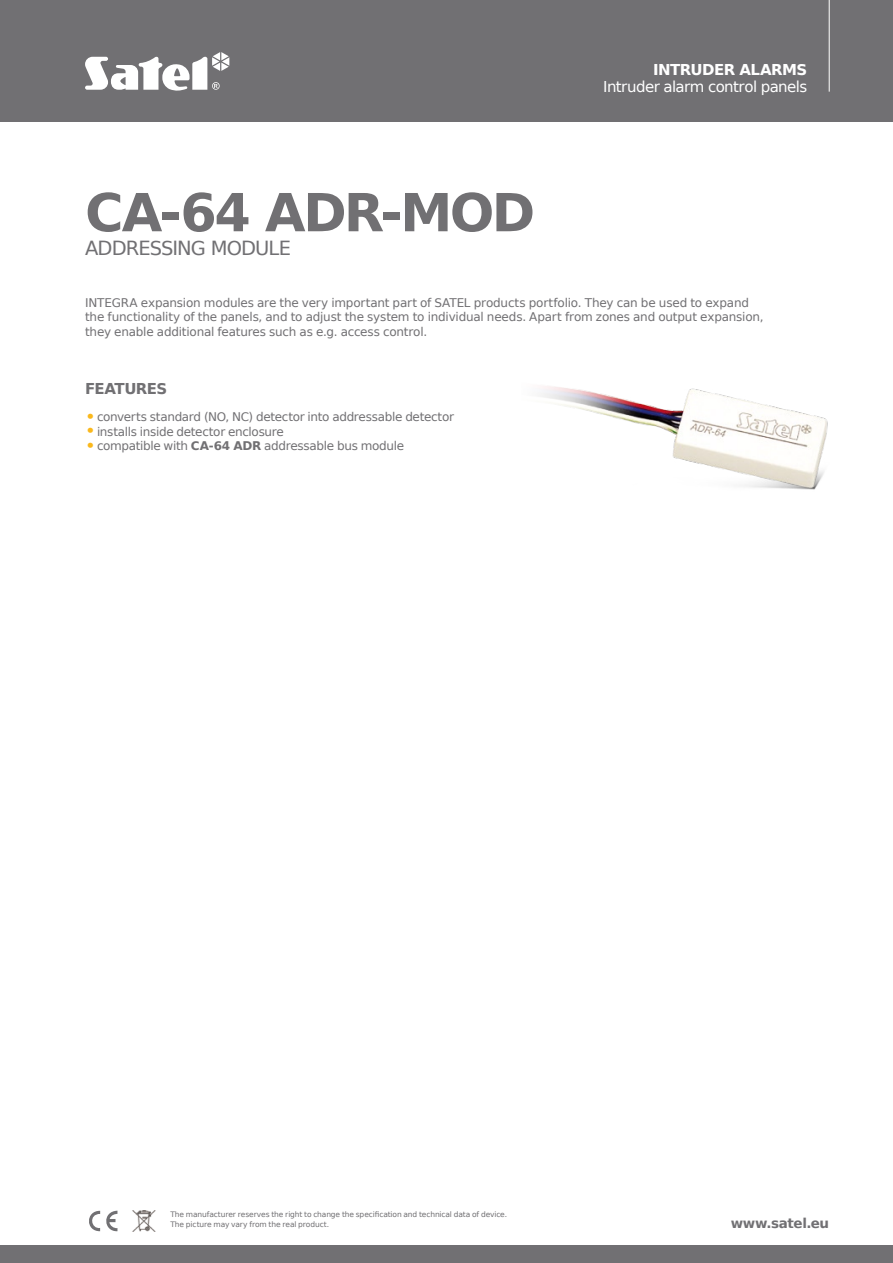
<style>
.page{position:relative;width:893px;height:1263px;background:#fff}
.page>*{position:absolute;margin:0;border:0;box-sizing:border-box;transform-origin:0 0}
.t1{font:700 52.5px "Prima Sans EU";letter-spacing:-.05em;color:#717073}
.t2{font:19.5px "Prima Sans EU";letter-spacing:-.05em;color:#717073}
.t3{font:15px "Prima Sans EU";letter-spacing:-.04em;color:#fff}
.t4{font:700 15px "Prima Sans EU";letter-spacing:-.035em;color:#fff}
.t5{font:700 15px "Prima Sans EU";letter-spacing:-.04em;color:#717073}
.t6{font:700 13.5px "Prima Sans EU";letter-spacing:-.03em;color:#717073}
.t7{font:12px/14.4px "Prima Sans EU";letter-spacing:-.02em;color:#717073}
.t8{font:7.5px/10.5px "Prima Sans EU";letter-spacing:-.015em;color:#717073}
.s1{font-size:18px;color:#fab81c}
.s2{font-weight:700}
</style>
<div class="page">
<div style="left:0;top:0;width:893px;height:121px;background:#717073"></div>
<svg style="left:85px;top:52px;width:144px;height:39px"></svg>
<hr style="left:829px;top:0;width:1px;height:92px;background:#fff">
<img style="left:132px;top:1210px;width:24px;height:22px">
<svg style="left:89px;top:1210px;width:28px;height:22px"></svg>
<div style="left:0;top:1245px;width:893px;height:18px;background:#717073"></div>
<img style="left:540px;top:386px;width:288px;height:104px">
<h1 class="t1" style="left:85px;top:176px;width:452px">CA-64 ADR-MOD</h1>
<h2 class="t2" style="left:85px;top:234px;width:208px">Addressing module</h2>
<p class="t4" style="left:653px;top:59px;width:156px">INTRUDER ALARMS</p>
<p class="t3" style="left:603px;top:76px;width:206px">intruder alarm control panels</p>
<p class="t7" style="left:85px;top:295px;width:680px">INTEGRA expansion modules are the very important part of SATEL products portfolio. They can be used to expand the functionality of the panels, and to adjust the system to individual needs. Apart from zones and output expansion, they enable additional features such as e.g. access control.</p>
<p class="t5" style="left:85px;top:378px;width:84px">FEATURES</p>
<p class="t7" style="left:85px;top:409px;width:370px"><span class="s1">•</span>converts standard (NO, NC) detector into addressable detector</p>
<p class="t7" style="left:85px;top:424px;width:200px"><span class="s1">•</span>installs inside detector enclosure</p>
<p class="t7" style="left:85px;top:438px;width:321px"><span class="s1">•</span>compatible with <span class="s2">CA-64 ADR</span> addressable bus module</p>
<p class="t8" style="left:170px;top:1209px;width:338px">The manufacturer reserves the right to change the specification and technical data of device.<br>The picture may vary from the real product.</p>
<p class="t6" style="left:731px;top:1213px;width:100px">www.satel.eu</p>
</div>
